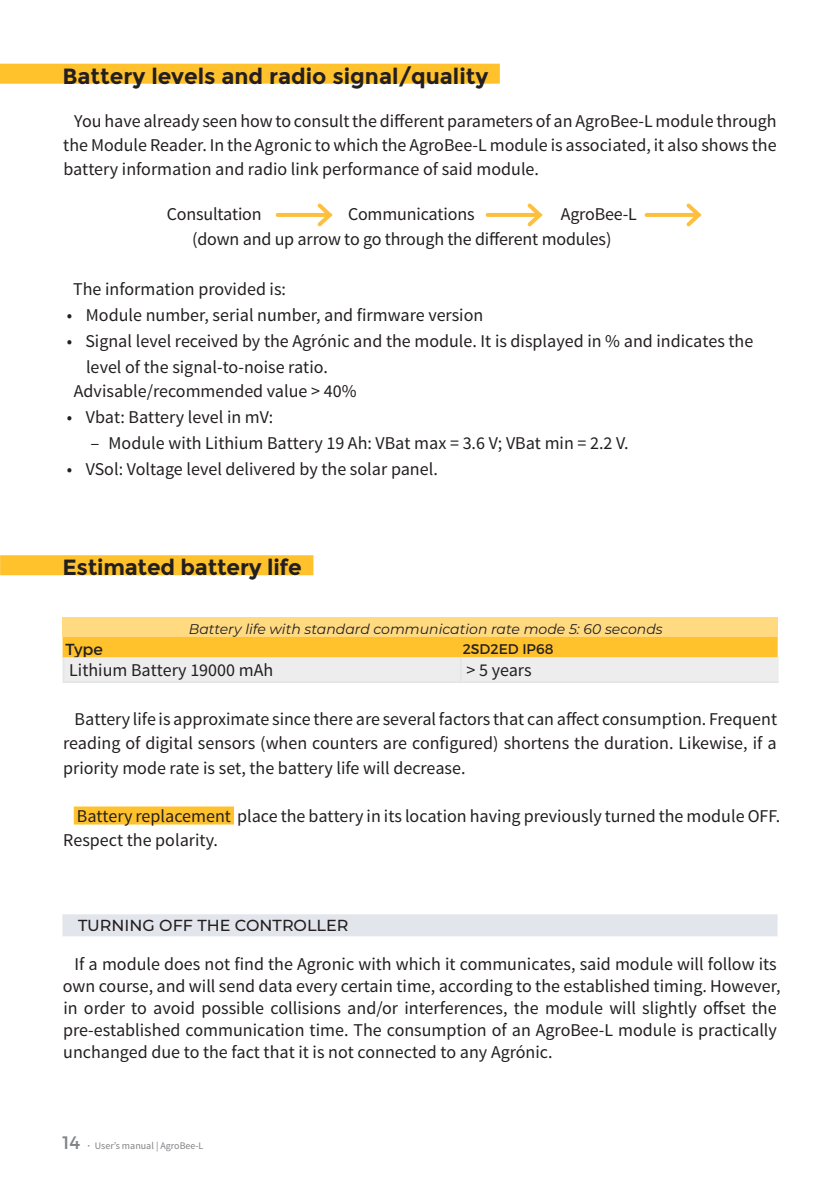
<style>
.page{position:relative;width:840px;height:1191px;background:#fff}
.page>*{position:absolute;margin:0;border:0;box-sizing:border-box;transform-origin:0 0}
.t1{font:700 22px "Montserrat";color:#231f20}
.t2{font:18px/24px "Source Sans Pro";color:#231f20}
.t3{font:500 16px "Montserrat";color:#231f20}
.t4{font:16px "Montserrat";color:#231f20}
.t5{font:italic 14px "Montserrat";color:#231f20}
.t6{font:14px "Montserrat";color:#231f20}
.t7{font:10px "Source Sans Pro";color:#808285}
.s1{font-family:"Montserrat";font-size:18px}
.s2{font-weight:600}
</style>
<div class="page">
<div style="left:0;top:64px;width:499px;height:20px;background:#ffc22c"></div>
<hr style="left:277px;top:213px;width:52px;height:4px;background:#febf3e">
<svg style="left:314px;top:203px;width:19px;height:24px"></svg>
<hr style="left:487px;top:213px;width:52px;height:4px;background:#febf3e">
<svg style="left:523px;top:203px;width:20px;height:24px"></svg>
<hr style="left:646px;top:213px;width:52px;height:4px;background:#febf3e">
<svg style="left:682px;top:203px;width:20px;height:24px"></svg>
<div style="left:62px;top:618px;width:715px;height:19px;background:#ffda81"></div>
<svg style="left:62px;top:637px;width:716px;height:44px;background:#f5d994"></svg>
<hr style="left:62px;top:657px;width:2px;height:24px;background:#e5e6e8">
<hr style="left:459px;top:657px;width:2px;height:24px;background:#e5e6e8">
<hr style="left:62px;top:681px;width:398px;height:2px;background:#e5e6e8">
<hr style="left:460px;top:681px;width:318px;height:2px;background:#e5e6e8">
<div style="left:0;top:555px;width:313px;height:20px;background:#ffc22c"></div>
<div style="left:74px;top:806px;width:160px;height:18px;background:#ffc22c"></div>
<div style="left:62px;top:914px;width:715px;height:22px;background:#e3e5ed"></div>
<p class="t1" style="left:62px;top:63px;width:427px">Battery levels and radio signal/quality</p>
<p class="t2" style="left:63px;top:109px;width:714px;text-align:justify;text-indent:11px">You have already seen how to consult the different parameters of an AgroBee-L module through the Module Reader. In the Agronic to which the AgroBee-L module is associated, it also shows the battery information and radio link performance of said module.</p>
<p class="t2" style="left:167px;top:202px;width:96px">Consultation</p>
<p class="t2" style="left:348px;top:202px;width:128px">Communications</p>
<p class="t2" style="left:192px;top:201px;width:446px;line-height:25.4px;text-indent:368px">AgroBee-L (down and up arrow to go through the different modules)</p>
<p class="t2" style="left:73px;top:277px;width:214px">The information provided is:</p>
<p class="t2" style="left:67px;top:303px;width:417px">• Module number, serial number, and firmware version</p>
<p class="t2" style="left:86px;top:328px;width:668px;line-height:26px;text-indent:-19px">• Signal level received by the Agrónic and the module. It is displayed in % and indicates the level of the signal-to-noise ratio.</p>
<p class="t2" style="left:74px;top:379px;width:284px">Advisable/recommended value &gt; 40%</p>
<p class="t2" style="left:90px;top:404px;width:539px;line-height:26px;text-indent:-24px">• Vbat: Battery level in mV:<br>‒ Module with Lithium Battery 19 Ah: VBat max = 3.6 V; VBat min = 2.2 V.</p>
<p class="t2" style="left:67px;top:457px;width:372px">• VSol: Voltage level delivered by the solar panel.</p>
<p class="t1" style="left:62px;top:554px;width:241px">Estimated battery life</p>
<p class="t5" style="left:189px;top:619px;width:475px">Battery life with standard communication rate mode 5: 60 seconds</p>
<p class="t4" style="left:65px;top:640px;width:39px">Type</p>
<p class="t6" style="left:462px;top:641px;width:92px">2SD2ED IP68</p>
<p class="t2" style="left:69px;top:658px;width:205px">Lithium Battery 19000 mAh</p>
<p class="t2" style="left:466px;top:658px;width:66px">&gt; 5 years</p>
<p class="t2" style="left:63px;top:708px;width:715px;text-align:justify;text-indent:12px">Battery life is approximate since there are several factors that can affect consumption. Frequent reading of digital sensors (when counters are configured) shortens the duration. Likewise, if a priority mode rate is set, the battery life will decrease.</p>
<p class="t2" style="left:63px;top:804px;width:718px;text-indent:14px">Battery replacement place the battery in its location having previously turned the module OFF.<br>Respect the polarity.</p>
<p class="t3" style="left:78px;top:913px;width:272px">TURNING OFF THE CONTROLLER</p>
<p class="t2" style="left:63px;top:953px;width:718px;line-height:22px;text-indent:12px">If a module does not find the Agronic with which it communicates, said module will follow its own course, and will send data every certain time, according to the established timing. However, in order to avoid possible collisions and/or interferences, the module will slightly offset the pre-established communication time. The consumption of an AgroBee-L module is practically unchanged due to the fact that it is not connected to any Agrónic.</p>
<p class="t7" style="left:62px;top:1139px;width:142px"><span class="s1">14</span> <span class="s2">·</span> User’s manual | AgroBee-L</p>
</div>
